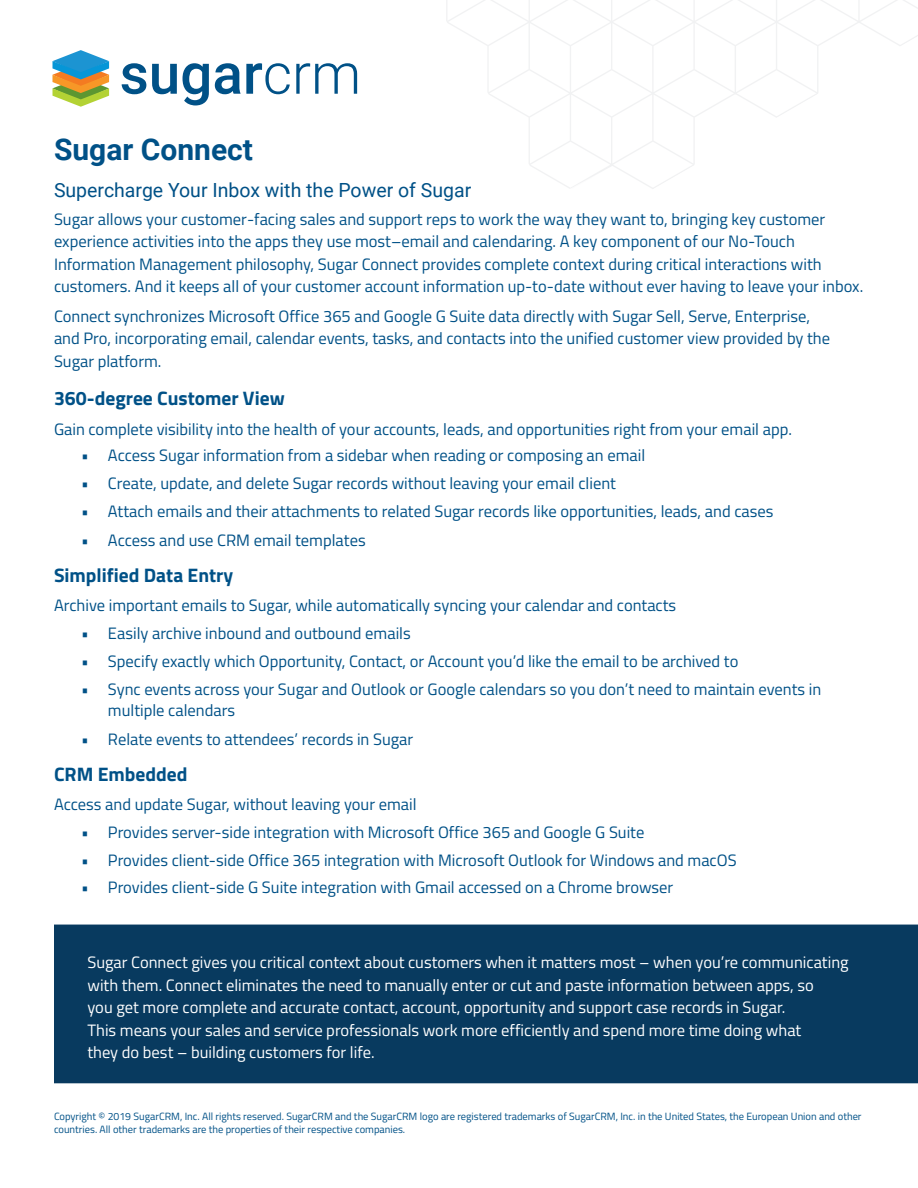
<style>
.page{position:relative;width:918px;height:1188px;background:#fff}
.page>*{position:absolute;margin:0;border:0;box-sizing:border-box;transform-origin:0 0}
.t1{font:700 30px "Roboto";color:#005187}
.t2{font:700 19.5px "Titillium Web";color:#005187}
.t3{font:19.5px "Roboto";color:#005187}
.t4{font:16.5px/22.5px "Titillium Web";color:#005187}
.t5{font:16.5px/22.5px "Titillium Web";color:#fff}
.t6{font:10.5px/13.5px "Titillium Web";color:#005187}
</style>
<div class="page">
<div style="left:54px;top:925px;width:864px;height:158px;background:#083a5f"></div>
<svg style="left:446px;top:0;width:472px;height:189px"></svg>
<svg style="left:53px;top:50px;width:56px;height:57px"></svg>
<svg style="left:122px;top:63px;width:24px;height:31px"></svg>
<svg style="left:152px;top:64px;width:25px;height:30px"></svg>
<svg style="left:183px;top:63px;width:26px;height:42px"></svg>
<svg style="left:215px;top:63px;width:25px;height:31px"></svg>
<svg style="left:246px;top:63px;width:44px;height:31px"></svg>
<svg style="left:296px;top:63px;width:61px;height:31px"></svg>
<p class="t1" style="left:54px;top:128px;width:201px">Sugar Connect</p>
<p class="t3" style="left:54px;top:177px;width:419px">Supercharge Your Inbox with the Power of Sugar</p>
<p class="t4" style="left:54px;top:207px;width:811px">Sugar allows your customer-facing sales and support reps to work the way they want to, bringing key customer experience activities into the apps they use most–email and calendaring. A key component of our No-Touch Information Management philosophy, Sugar Connect provides complete context during critical interactions with customers. And it keeps all of your customer account information up-to-date without ever having to leave your inbox.</p>
<p class="t4" style="left:54px;top:304px;width:778px">Connect synchronizes Microsoft Office 365 and Google G Suite data directly with Sugar Sell, Serve, Enterprise, and Pro, incorporating email, calendar events, tasks, and contacts into the unified customer view provided by the<br>Sugar platform.</p>
<p class="t2" style="left:54px;top:384px;width:232px">360-degree Customer View</p>
<p class="t4" style="left:54px;top:417px;width:739px">Gain complete visibility into the health of your accounts, leads, and opportunities right from your email app.</p>
<p class="t4" style="left:81px;top:444px;width:566px">• Access Sugar information from a sidebar when reading or composing an email</p>
<p class="t4" style="left:81px;top:471px;width:536px">• Create, update, and delete Sugar records without leaving your email client</p>
<p class="t4" style="left:81px;top:499px;width:694px">• Attach emails and their attachments to related Sugar records like opportunities, leads, and cases</p>
<p class="t4" style="left:81px;top:528px;width:286px">• Access and use CRM email templates</p>
<p class="t2" style="left:54px;top:560px;width:181px">Simplified Data Entry</p>
<p class="t4" style="left:54px;top:594px;width:624px">Archive important emails to Sugar, while automatically syncing your calendar and contacts</p>
<p class="t4" style="left:81px;top:621px;width:331px">• Easily archive inbound and outbound emails</p>
<p class="t4" style="left:81px;top:649px;width:659px">• Specify exactly which Opportunity, Contact, or Account you’d like the email to be archived to</p>
<p class="t4" style="left:108px;top:678px;width:715px;line-height:21px;text-indent:-27px">• Sync events across your Sugar and Outlook or Google calendars so you don’t need to maintain events in multiple calendars</p>
<p class="t4" style="left:81px;top:727px;width:334px">• Relate events to attendees’ records in Sugar</p>
<p class="t2" style="left:54px;top:759px;width:135px">CRM Embedded</p>
<p class="t4" style="left:54px;top:792px;width:364px">Access and update Sugar, without leaving your email</p>
<p class="t4" style="left:81px;top:820px;width:565px">• Provides server-side integration with Microsoft Office 365 and Google G Suite</p>
<p class="t4" style="left:81px;top:848px;width:657px">• Provides client-side Office 365 integration with Microsoft Outlook for Windows and macOS</p>
<p class="t4" style="left:81px;top:876px;width:594px">• Provides client-side G Suite integration with Gmail accessed on a Chrome browser</p>
<p class="t5" style="left:87px;top:950px;width:763px">Sugar Connect gives you critical context about customers when it matters most – when you’re communicating with them. Connect eliminates the need to manually enter or cut and paste information between apps, so<br>you get more complete and accurate contact, account, opportunity and support case records in Sugar.<br>This means your sales and service professionals work more efficiently and spend more time doing what<br>they do best – building customers for life.</p>
<p class="t6" style="left:54px;top:1109px;width:809px">Copyright © 2019 SugarCRM, Inc. All rights reserved. SugarCRM and the SugarCRM logo are registered trademarks of SugarCRM, Inc. in the United States, the European Union and other countries. All other trademarks are the properties of their respective companies.</p>
</div>
